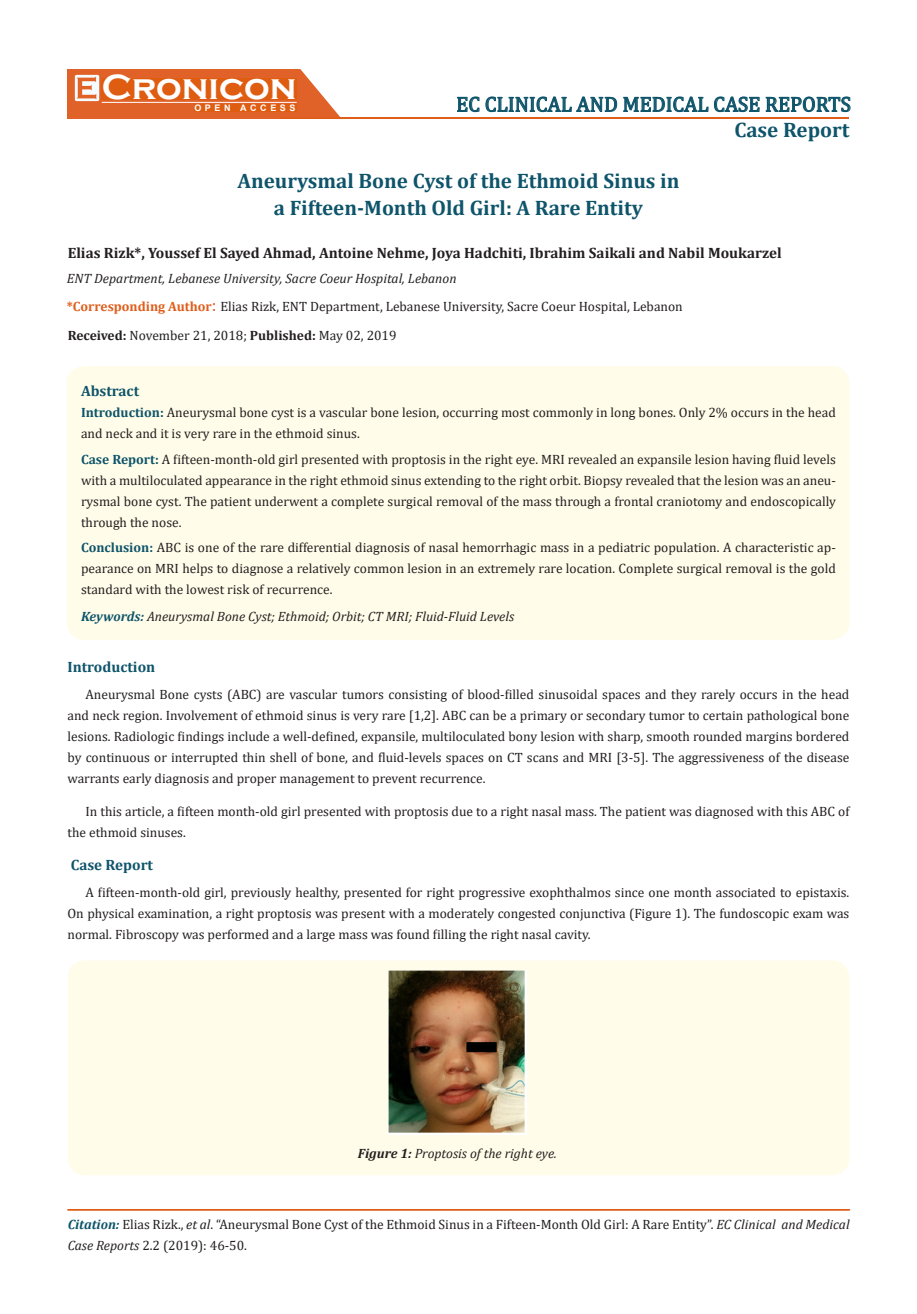
<style>
.page{position:relative;width:917px;height:1314px;background:#fff}
.page>*{position:absolute;margin:0;border:0;box-sizing:border-box;transform-origin:0 0}
.t1{font:700 36px "Copperplate Gothic";color:#fff}
.t2{font:700 21px/27px "Cambria";color:#0e546a;text-align:center}
.t3{font:21px "Cambria";color:#0e546a}
.t4{font:700 15px "Cambria";color:#231f20}
.t5{font:700 15px "Cambria";color:#0e546a}
.t6{font:13.5px/21px "Cambria";color:#231f20;text-align:justify}
.t7{font:italic 13.5px "Cambria";color:#231f20}
.t8{font:700 9px "Arial";letter-spacing:.4em;color:#fff}
.s1{font-weight:700;color:#e05d1a}
.s2{font-size:18px;color:#e05d1a}
.s3{font-weight:700}
.s4{font-weight:700;color:#0e546a}
.s5{font-weight:700;font-style:italic;color:#0e546a}
.s6{font-style:italic}
</style>
<div class="page">
<div style="left:67px;top:70px;width:290px;height:49px;background:#e06228"></div>
<svg style="left:300px;top:69px;width:90px;height:49px"></svg>
<img style="left:75px;top:75px;width:24px;height:26px">
<div style="left:102px;top:79px;width:195px;height:21px;background:#df5d11"></div>
<div style="left:194px;top:105px;width:103px;height:7px;background:#df5d11"></div>
<svg style="left:457px;top:97px;width:22px;height:15px"></svg>
<svg style="left:485px;top:97px;width:132px;height:15px"></svg>
<svg style="left:623px;top:97px;width:227px;height:15px"></svg>
<hr style="left:102px;top:102px;width:194px;height:1px;background:#fff">
<hr style="left:279px;top:118px;width:569px;height:1px;background:#e05d1a">
<div style="left:67px;top:1210px;width:782px;height:1px;border:1px solid #e05d1a"></div>
<div style="left:67px;top:366px;width:782px;height:274px;background:#fffde9;border-radius:18px"></div>
<div style="left:67px;top:960px;width:782px;height:215px;background:#fffde9;border-radius:18px"></div>
<img style="left:388px;top:970px;width:138px;height:165px">
<p class="t1" style="left:102px;top:68px;width:196px">Cronicon</p>
<p class="t8" style="left:194px;top:102px;width:103px">OPEN ACCESS</p>
<p class="t3" style="left:456px;top:92px;width:396px">EC CLINICAL AND MEDICAL CASE REPORTS</p>
<p class="t2" style="left:734px;top:116px;width:117px">Case Report</p>
<p class="t2" style="left:237px;top:166px;width:443px">Aneurysmal Bone Cyst of the Ethmoid Sinus in a Fifteen-Month Old Girl: A Rare Entity</p>
<p class="t4" style="left:68px;top:242px;width:715px">Elias Rizk*, Youssef El Sayed Ahmad, Antoine Nehme, Joya Hadchiti, Ibrahim Saikali and Nabil Moukarzel</p>
<p class="t7" style="left:67px;top:269px;width:391px">ENT Department, Lebanese University, Sacre Coeur Hospital, Lebanon</p>
<p class="t6" style="left:67px;top:295px;width:617px"><span class="s1">*Corresponding Author</span><span class="s2">:</span> Elias Rizk, ENT Department, Lebanese University, Sacre Coeur Hospital, Lebanon</p>
<p class="t6" style="left:68px;top:325px;width:330px"><span class="s3">Received:</span> November 21, 2018; <span class="s3">Published:</span> May 02, 2019</p>
<p class="t5" style="left:81px;top:380px;width:60px">Abstract</p>
<p class="t6" style="left:81px;top:402px;width:756px"><span class="s4">Introduction:</span> Aneurysmal bone cyst is a vascular bone lesion, occurring most commonly in long bones. Only 2% occurs in the head and neck and it is very rare in the ethmoid sinus.</p>
<p class="t6" style="left:81px;top:448px;width:756px"><span class="s4">Case Report:</span> A fifteen-month-old girl presented with proptosis in the right eye. MRI revealed an expansile lesion having fluid levels with a multiloculated appearance in the right ethmoid sinus extending to the right orbit. Biopsy revealed that the lesion was an aneu&shy;rysmal bone cyst. The patient underwent a complete surgical removal of the mass through a frontal craniotomy and endoscopically through the nose.</p>
<p class="t6" style="left:81px;top:537px;width:756px"><span class="s4">Conclusion:</span> ABC is one of the rare differential diagnosis of nasal hemorrhagic mass in a pediatric population. A characteristic ap&shy;pearance on MRI helps to diagnose a relatively common lesion in an extremely rare location. Complete surgical removal is the gold standard with the lowest risk of recurrence.</p>
<p class="t7" style="left:81px;top:607px;width:434px"><span class="s4">Keywords:</span> Aneurysmal Bone Cyst; Ethmoid; Orbit; CT MRI; Fluid-Fluid Levels</p>
<p class="t5" style="left:67px;top:656px;width:89px">Introduction</p>
<p class="t6" style="left:67px;top:684px;width:783px;text-indent:18px">Aneurysmal Bone cysts (ABC) are vascular tumors consisting of blood-filled sinusoidal spaces and they rarely occurs in the head and neck region. Involvement of ethmoid sinus is very rare [1,2]. ABC can be a primary or secondary tumor to certain pathological bone lesions. Radiologic findings include a well-defined, expansile, multiloculated bony lesion with sharp, smooth rounded margins bordered by continuous or interrupted thin shell of bone, and fluid-levels spaces on CT scans and MRI [3-5]. The aggressiveness of the disease warrants early diagnosis and proper management to prevent recurrence.</p>
<p class="t6" style="left:67px;top:801px;width:783px;text-indent:18px">In this article, a fifteen month-old girl presented with proptosis due to a right nasal mass. The patient was diagnosed with this ABC of the ethmoid sinuses.</p>
<p class="t5" style="left:71px;top:854px;width:84px">Case Report</p>
<p class="t6" style="left:67px;top:882px;width:783px;text-indent:18px">A fifteen-month-old girl, previously healthy, presented for right progressive exophthalmos since one month associated to epistaxis.<br>On physical examination, a right proptosis was present with a moderately congested conjunctiva (Figure 1). The fundoscopic exam was normal. Fibroscopy was performed and a large mass was found filling the right nasal cavity.</p>
<p class="t7" style="left:358px;top:1144px;width:200px"><span class="s3">Figure 1:</span> Proptosis of the right eye.</p>
<p class="t6" style="left:68px;top:1214px;width:783px"><span class="s5">Citation:</span> Elias Rizk., <span class="s6">et al</span>. “Aneurysmal Bone Cyst of the Ethmoid Sinus in a Fifteen-Month Old Girl: A Rare Entity”. <span class="s6">EC Clinical and Medical<br>Case Reports</span> 2.2 (2019): 46-50.</p>
</div>
